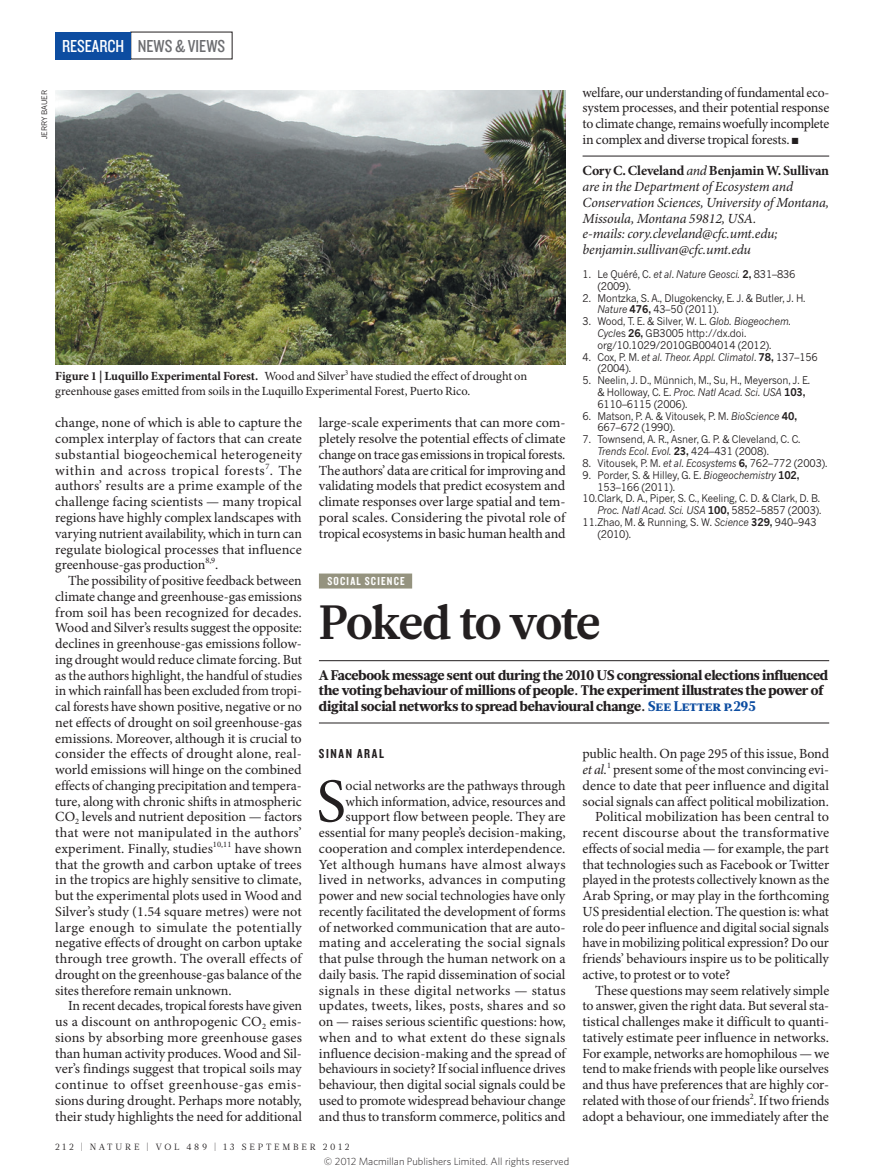
<style>
.page{position:relative;width:893px;height:1174px;background:#fff}
.page>*{position:absolute;margin:0;border:0;box-sizing:border-box;transform-origin:0 0}
.BODY_DROP_CAP{font:62.4px "Minion Pro";color:#231f20}
.N_V_HEAD_32{font:700 48px "Glosa Math";letter-spacing:-.04em;color:#231f20}
.t1{font:18px "Knockout 29 Junior Ltweight";color:#6c6d70}
.t2{font:18px "Knockout 29 Junior Ltweight";color:#fff}
.BODY_INDENT{font:13.95px/15.8px "Minion Pro";letter-spacing:-.005em;color:#231f20;text-align:justify}
.BODY_DROP_CAP-2{font:13.95px/15.8px "Minion Pro";letter-spacing:-.005em;color:#231f20;text-align:right}
.N_V_INTRO{font:900 13.95px/15.8px "Glosa Math";letter-spacing:-.015em;color:#231f20}
.AUTHOR_DETAILS{font:italic 13.95px/15.8px "Minion Pro";letter-spacing:-.01em;color:#231f20}
.AUTHOR_BYLINE{font:13.5px "Knockout 49 Liteweight";letter-spacing:.12em;color:#231f20}
.FIGURE_LEGEND{font:12.45px/14.2px "Minion Pro";letter-spacing:-.005em;color:#231f20}
.SUBJECT_STRAP{font:12px "Knockout 49 Liteweight";letter-spacing:.1em;color:#fff}
.REFS{font:10.5px/11.9px "News Gothic MTOT";letter-spacing:-.01em;color:#231f20;scale:.95 1}
.t3{font:300 10.5px "Whitney";color:#231f20}
.t4{font:9px "Glosa Math";letter-spacing:.305em;color:#231f20}
.PIC_CREDIT{font:7.5px "News Gothic MTOT";color:#231f20}
.s1{font-weight:700;font-style:normal}
.s2{font-style:italic}
.s3{font-weight:700}
.s4{color:#0d4da1}
</style>
<div class="page">
<img style="left:55px;top:90px;width:511px;height:274px">
<hr style="left:583px;top:156px;width:246px;height:1px;background:#231f20">
<div style="left:319px;top:573px;width:93px;height:15px;background:#95937f"></div>
<hr style="left:319px;top:660px;width:510px;height:1px;background:#231f20">
<hr style="left:319px;top:722px;width:510px;height:1px;background:#231f20">
<div style="left:55px;top:32px;width:76px;height:27px;background:#0d4da1"></div>
<p class="t2" style="left:62px;top:34px;width:64px">RESEARCH</p>
<p class="t1" style="left:138px;top:34px;width:89px">NEWS &amp; VIEWS</p>
<p class="PIC_CREDIT" style="left:40px;top:139px;width:50px;rotate:-90deg">JERRY BAUER</p>
<p class="BODY_INDENT" style="left:583px;top:85px;width:248px">welfare, our understanding of fundamental eco&shy;system processes, and their potential response to climate change, remains woefully incomplete in complex and diverse tropical forests. ■</p>
<p class="AUTHOR_DETAILS" style="left:583px;top:164px;width:248px"><span class="s1">Cory C. Cleveland</span> and <span class="s1">Benjamin W. Sullivan </span>are in the Department of Ecosystem and Conservation Sciences, University of Montana, Missoula, Montana 59812, USA.<br>e-mails: cory.cleveland@cfc.umt.edu; benjamin.sullivan@cfc.umt.edu</p>
<p class="REFS" style="left:597px;top:268px;width:210px;text-indent:-15px">1. Le Quéré, C. <span class="s2">et al</span>. <span class="s2">Nature Geosci.</span> <span class="s3">2,</span> 831–836 (2009).</p>
<p class="REFS" style="left:597px;top:292px;width:221px;text-indent:-15px">2. Montzka, S. A., Dlugokencky, E. J. &amp; Butler, J. H.<br><span class="s2">Nature</span> <span class="s3">476,</span> 43–50 (2011).</p>
<p class="REFS" style="left:597px;top:315px;width:205px;text-indent:-15px">3. Wood, T. E. &amp; Silver, W. L. <span class="s2">Glob. Biogeochem.<br>Cycl</span>es <span class="s3">26,</span> GB3005 http://dx.doi. org/10.1029/2010GB004014 (2012).</p>
<p class="REFS" style="left:597px;top:351px;width:233px;text-indent:-15px">4. Cox, P. M. <span class="s2">et al</span>. <span class="s2">Theor. Appl. Climatol</span>. <span class="s3">78,</span> 137–156 (2004).</p>
<p class="REFS" style="left:597px;top:374px;width:225px;text-indent:-15px">5. Neelin, J. D., Münnich, M., Su, H., Meyerson, J. E. &amp; Holloway, C. E. <span class="s2">Proc. Natl Acad. Sci. USA</span> <span class="s3">103,<br></span>6110–6115 (2006).</p>
<p class="REFS" style="left:597px;top:410px;width:212px;text-indent:-15px">6. Matson, P. A. &amp; Vitousek, P. M. <span class="s2">BioScience</span> <span class="s3">40,<br></span>667–672 (1990).</p>
<p class="REFS" style="left:597px;top:433px;width:215px;text-indent:-15px">7. Townsend, A. R., Asner, G. P. &amp; Cleveland, C. C.<br><span class="s2">Trends Ecol. Evol.</span> <span class="s3">23,</span> 424–431 (2008).</p>
<p class="REFS" style="left:583px;top:457px;width:259px">8. Vitousek, P. M. <span class="s2">et al</span>. <span class="s2">Ecosystems</span> <span class="s3">6,</span> 762–772 (2003).</p>
<p class="REFS" style="left:597px;top:469px;width:214px;text-indent:-15px">9. Porder, S. &amp; Hilley, G. E. <span class="s2">Biogeochemistry</span> <span class="s3">102,<br></span>153–166 (2011).</p>
<p class="REFS" style="left:583px;top:492px;width:253px;text-align:right">10.Clark, D. A., Piper, S. C., Keeling, C. D. &amp; Clark, D. B.<br><span class="s2">Proc. Natl Acad. Sci. USA</span> <span class="s3">100,</span> 5852–5857 (2003).</p>
<p class="REFS" style="left:597px;top:516px;width:232px;text-indent:-15px">11.Zhao, M. &amp; Running, S. W. <span class="s2">Science</span> <span class="s3">329,</span> 940–943 (2010).</p>
<p class="SUBJECT_STRAP" style="left:327px;top:573px;width:79px">SOCIAL SCIENCE</p>
<p class="N_V_HEAD_32" style="left:319px;top:590px;width:283px">Poked to vote</p>
<p class="N_V_INTRO" style="left:319px;top:667px;width:511px">A Facebook message sent out during the 2010 US congressional elections influenced the voting behaviour of millions of people. The experiment illustrates the power of digital social networks to spread behavioural change. <span class="s4">See Letter p.295</span></p>
<p class="AUTHOR_BYLINE" style="left:319px;top:745px;width:67px">SINAN ARAL</p>
<p class="BODY_DROP_CAP" style="left:316px;top:764px;width:31px">S</p>
<p class="FIGURE_LEGEND" style="left:55px;top:370px;width:473px"><span class="s3">Figure 1 | Luquillo Experimental Forest.</span> Wood and Silver<sup>3</sup> have studied the effect of drought on greenhouse gases emitted from soils in the Luquillo Experimental Forest, Puerto Rico.</p>
<p class="BODY_INDENT" style="left:55px;top:416px;width:248px">change, none of which is able to capture the complex interplay of factors that can create substantial biogeochemical heterogeneity within and across tropical forests<sup>7</sup>. The authors’ results are a prime example of the challenge facing scientists — many tropical regions have highly complex landscapes with varying nutrient availability, which in turn can regulate biological processes that influence greenhouse-gas production<sup>8,9</sup>.</p>
<p class="BODY_INDENT" style="left:55px;top:573px;width:248px;text-align:left;text-indent:13px">The possibility of positive feedback between climate change and greenhouse-gas emissions from soil has been recognized for decades.<br>Wood and Silver’s results suggest the opposite: declines in greenhouse-gas emissions follow&shy;ing drought would reduce climate forcing. But as the authors highlight, the handful of studies in which rainfall has been excluded from tropi&shy;cal forests have shown positive, negative or no net effects of drought on soil greenhouse-gas emissions. Moreover, although it is crucial to consider the effects of drought alone, real&shy;world emissions will hinge on the combined effects of changing precipitation and tempera&shy;ture, along with chronic shifts in atmospheric CO<sub>2</sub> levels and nutrient deposition — factors that were not manipulated in the authors’ experiment. Finally, studies<sup>10,11</sup> have shown that the growth and carbon uptake of trees in the tropics are highly sensitive to climate, but the experimental plots used in Wood and Silver’s study (1.54 square metres) were not large enough to simulate the potentially negative effects of drought on carbon uptake through tree growth. The overall effects of drought on the greenhouse-gas balance of the sites therefore remain unknown.</p>
<p class="BODY_INDENT" style="left:55px;top:998px;width:248px;text-indent:13px">In recent decades, tropical forests have given us a discount on anthropogenic CO<sub>2</sub> emis&shy;sions by absorbing more greenhouse gases than human activity produces. Wood and Sil&shy;ver’s findings suggest that tropical soils may continue to offset greenhouse-gas emis&shy;sions during drought. Perhaps more notably, their study highlights the need for additional</p>
<p class="BODY_INDENT" style="left:319px;top:416px;width:248px">large-scale experiments that can more com&shy;pletely resolve the potential effects of climate change on trace gas emissions in tropical forests.<br>The authors’ data are critical for improving and validating models that predict ecosystem and climate responses over large spatial and tem&shy;poral scales. Considering the pivotal role of tropical ecosystems in basic human health and</p>
<p class="BODY_DROP_CAP-2" style="left:583px;top:746px;width:248px;text-align:justify">public health. On page 295 of this issue, Bond <span class="s2">et al.</span><sup>1</sup> present some of the most convincing evi&shy;dence to date that peer influence and digital social signals can affect political mobilization.</p>
<p class="BODY_INDENT" style="left:583px;top:809px;width:248px;text-indent:13px">Political mobilization has been central to recent discourse about the transformative effects of social media — for example, the part that technologies such as Facebook or Twitter played in the protests collectively known as the Arab Spring, or may play in the forthcoming US presidential election. The question is: what role do peer influence and digital social signals have in mobilizing political expression? Do our friends’ behaviours inspire us to be politically active, to protest or to vote?</p>
<p class="BODY_INDENT" style="left:583px;top:983px;width:248px;text-indent:13px">These questions may seem relatively simple to answer, given the right data. But several sta&shy;tistical challenges make it difficult to quanti&shy;tatively estimate peer influence in networks.<br>For example, networks are homophilous — we tend to make friends with people like ourselves and thus have preferences that are highly cor&shy;related with those of our friends<sup>2</sup>. If two friends adopt a behaviour, one immediately after the</p>
<p class="BODY_DROP_CAP-2" style="left:319px;top:778px;width:248px">ocial networks are the pathways through which information, advice, resources and support flow between people. They are essential for many people’s decision-making, cooperation and complex interdependence.<br>Yet although humans have almost always lived in networks, advances in computing power and new social technologies have only recently facilitated the development of forms of networked communication that are auto&shy;mating and accelerating the social signals that pulse through the human network on a daily basis. The rapid dissemination of social signals in these digital networks — status updates, tweets, likes, posts, shares and so on — raises serious scientific questions: how, when and to what extent do these signals influence decision-making and the spread of behaviours in society? If social influence drives behaviour, then digital social signals could be used to promote widespread behaviour change and thus to transform commerce, politics and</p>
<p class="t4" style="left:55px;top:1141px;width:296px">212 | NATURE | VOL 489 | 13 SEPTEMBER 2012</p>
<p class="t3" style="left:324px;top:1154px;width:247px">© 2012 Macmillan Publishers Limited. All rights reserved</p>
</div>
